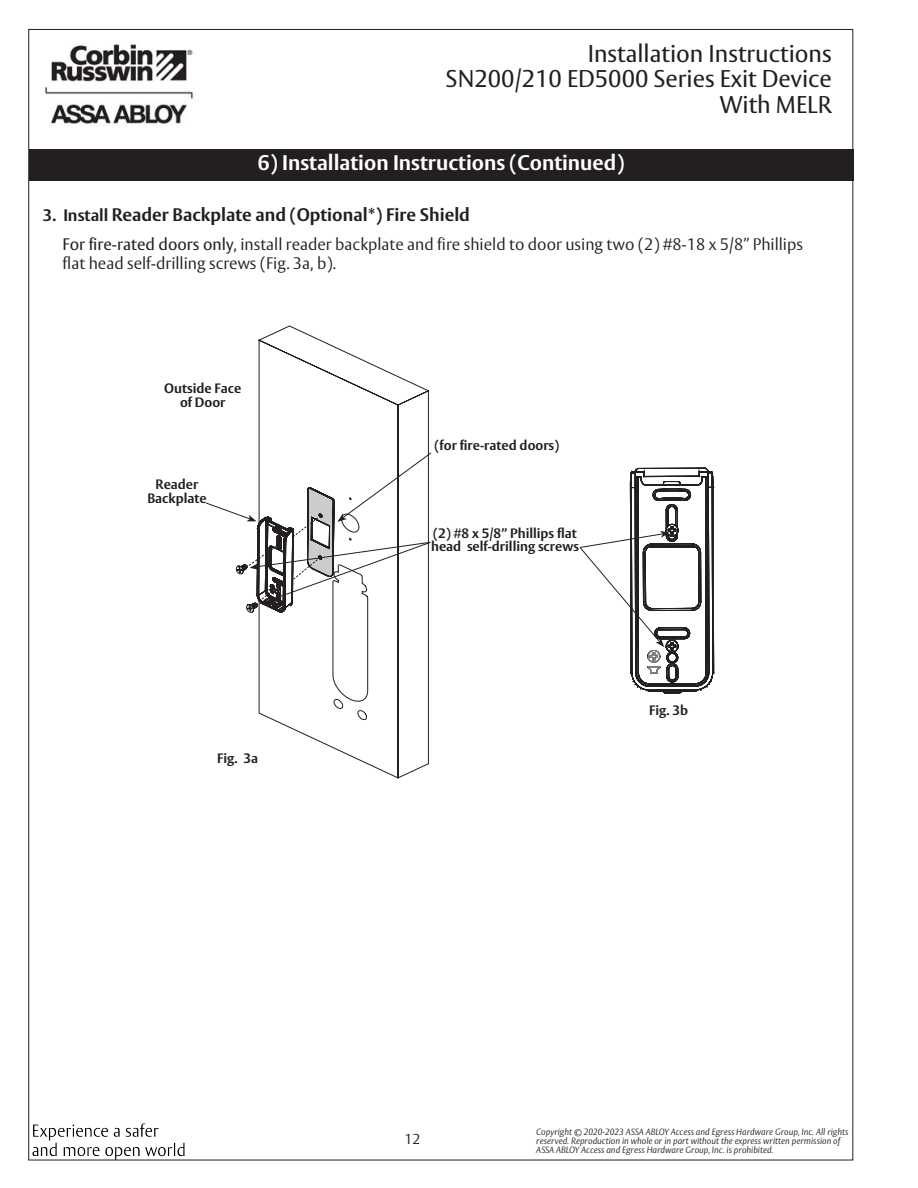
<style>
.page{position:relative;width:918px;height:1188px;background:#fff}
.page>*{position:absolute;margin:0;border:0;box-sizing:border-box;transform-origin:0 0}
.t1{font:24px/25.5px "ASSA Vesta";color:#231f20;text-align:right}
.Heading_2_14_16__Whi{font:700 21px "ASSA Vesta";color:#fff}
.Body_Text_I0_11_13{font:700 18px "ASSA Vesta";color:#231f20}
.Body_Text_I0_11_13-2{font:300 16.5px/19.5px "ASSA Vesta";color:#231f20}
.t2{font:300 14.25px "ASSA Vesta";color:#231f20}
.Labels{font:700 13.5px/13.5px "ASSA Vesta";color:#231f20;text-align:center}
.Figures{font:700 13.5px "ASSA Vesta";color:#231f20}
.t3{font:italic 300 9px/9px "ASSA Vesta";color:#231f20}
.s1{font-size:16.5px}
.s2{font-weight:400}
</style>
<div class="page">
<img style="left:45px;top:44px;width:148px;height:81px">
<img style="left:32px;top:1124px;width:152px;height:36px">
<div style="left:29px;top:149px;width:824px;height:32px;background:#231f20"></div>
<svg style="left:579px;top:468px;width:135px;height:226px"></svg>
<svg style="left:258px;top:325px;width:172px;height:454px"></svg>
<svg style="left:205px;top:452px;width:227px;height:195px"></svg>
<h1 class="t1" style="left:446px;top:42px;width:388px">Installation Instructions<br>SN200/210 ED5000 Series Exit Device<br>With MELR</h1>
<p class="Heading_2_14_16__Whi" style="left:258px;top:150px;width:368px">6) Installation Instructions (Continued)</p>
<p class="Body_Text_I0_11_13" style="left:43px;top:204px;width:429px"><span class="s1">3. Install</span> Reader Backplate and (Optional*) Fire Shield</p>
<p class="Body_Text_I0_11_13-2" style="left:63px;top:235px;width:742px"><span class="s2">For fire-rated doors only</span>, install reader backplate and fire shield to door using two (2) #8-18 x 5/8” Phillips flat head self-drilling screws (Fig. 3a, b).</p>
<p class="Labels" style="left:164px;top:382px;width:79px">Outside Face of Door</p>
<p class="Labels" style="left:147px;top:478px;width:61px">Reader<br>Backplate</p>
<p class="Figures" style="left:217px;top:749px;width:42px">Fig. 3a</p>
<p class="Labels" style="left:434px;top:439px;width:126px">(for fire-rated doors)</p>
<p class="Labels" style="left:431px;top:527px;width:149px;text-align:left">(2) #8 x 5/8” Phillips flat head self-drilling screws</p>
<p class="Figures" style="left:649px;top:702px;width:41px">Fig. 3b</p>
<h3 class="t2" style="left:405px;top:1130px;width:17px">12</h3>
<p class="t3" style="left:536px;top:1128px;width:314px">Copyright © 2020-2023 ASSA ABLOY Access and Egress Hardware Group, Inc. All rights reserved. Reproduction in whole or in part without the express written permission of<br>ASSA ABLOY Access and Egress Hardware Group, Inc. is prohibited.</p>
</div>
